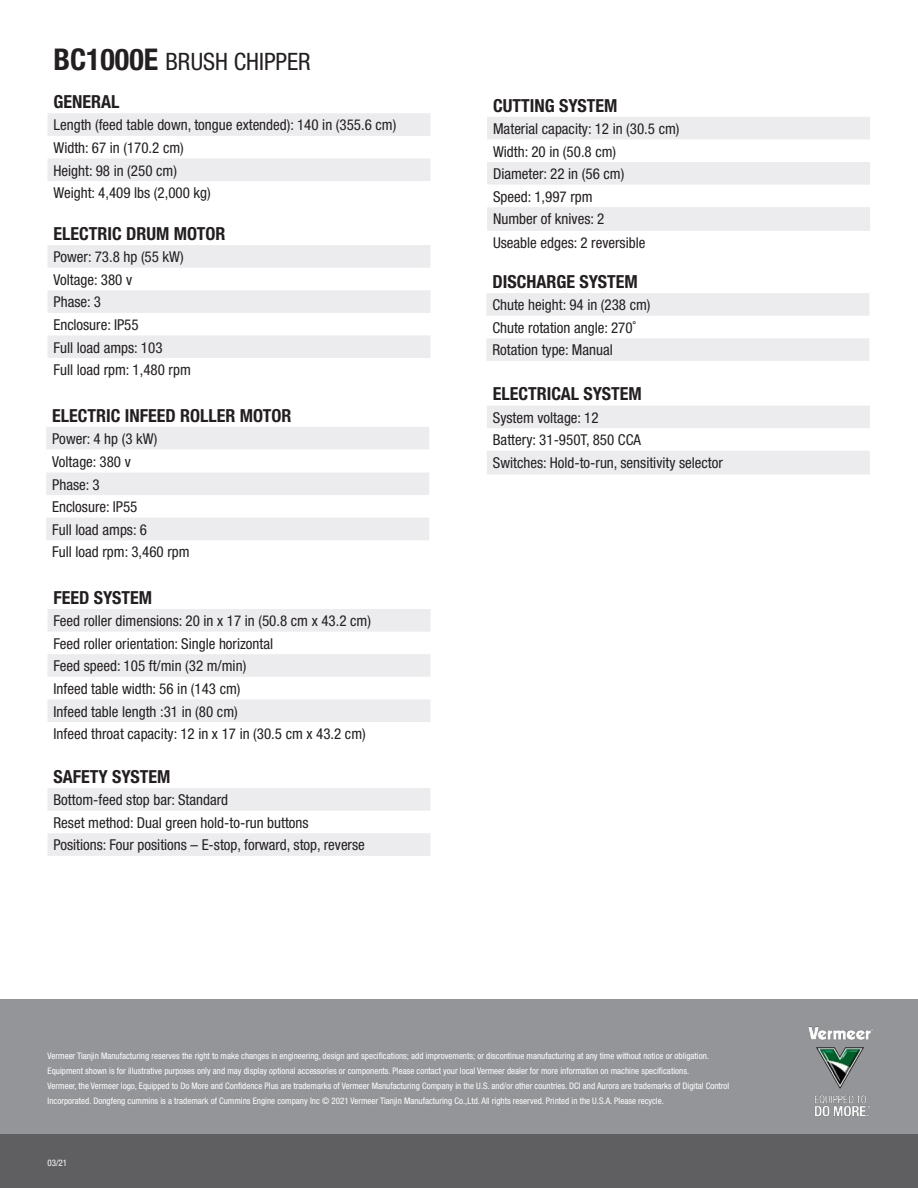
<style>
.page{position:relative;width:918px;height:1188px;background:#fff}
.page>*{position:absolute;margin:0;border:0;box-sizing:border-box;transform-origin:0 0}
.t1{font:condensed 24px "Helvetica Neue LT Std";color:#231f20}
.t2{font:700 condensed 18px "Helvetica Neue LT Std";color:#231f20}
.t3{font:condensed 15px "Helvetica Neue LT Std";color:#231f20}
.t4{font:condensed 9px/15px "Helvetica Neue LT Std";color:#fff}
.s1{font-weight:700;font-size:30px}
</style>
<div class="page">
<svg style="left:48px;top:113px;width:382px;height:68px"></svg>
<svg style="left:48px;top:245px;width:382px;height:113px"></svg>
<svg style="left:487px;top:117px;width:383px;height:114px;fill:#ececee"></svg>
<svg style="left:486px;top:293px;width:383px;height:68px"></svg>
<svg style="left:48px;top:788px;width:382px;height:68px"></svg>
<svg style="left:48px;top:609px;width:382px;height:113px"></svg>
<svg style="left:487px;top:406px;width:383px;height:68px"></svg>
<svg style="left:46px;top:427px;width:383px;height:113px"></svg>
<div style="left:0;top:999px;width:918px;height:151px;background:#939598"></div>
<img style="left:808px;top:1026px;width:65px;height:91px">
<div style="left:0;top:1134px;width:918px;height:54px;background:#5f5f62"></div>
<p class="t1" style="left:53px;top:48px;width:259px"><span class="s1">BC1000E</span> BRUSH CHIPPER</p>
<p class="t2" style="left:54px;top:91px;width:68px">GENERAL</p>
<p class="t3" style="left:54px;top:116px;width:344px">Length (feed table down, tongue extended): 140 in (355.6 cm)</p>
<p class="t3" style="left:54px;top:139px;width:132px">Width: 67 in (170.2 cm)</p>
<p class="t3" style="left:54px;top:162px;width:125px">Height: 98 in (250 cm)</p>
<p class="t3" style="left:54px;top:184px;width:159px">Weight: 4,409 lbs (2,000 kg)</p>
<p class="t2" style="left:54px;top:223px;width:173px">ELECTRIC DRUM MOTOR</p>
<p class="t3" style="left:54px;top:248px;width:132px">Power: 73.8 hp (55 kW)</p>
<p class="t3" style="left:54px;top:271px;width:80px">Voltage: 380 v</p>
<p class="t3" style="left:54px;top:293px;width:49px">Phase: 3</p>
<p class="t3" style="left:54px;top:316px;width:87px">Enclosure: IP55</p>
<p class="t3" style="left:54px;top:339px;width:111px">Full load amps: 103</p>
<p class="t3" style="left:54px;top:361px;width:139px">Full load rpm: 1,480 rpm</p>
<p class="t2" style="left:52px;top:404px;width:241px">ELECTRIC INFEED ROLLER MOTOR</p>
<p class="t3" style="left:52px;top:430px;width:107px">Power: 4 hp (3 kW)</p>
<p class="t3" style="left:52px;top:453px;width:80px">Voltage: 380 v</p>
<p class="t3" style="left:52px;top:476px;width:49px">Phase: 3</p>
<p class="t3" style="left:52px;top:498px;width:87px">Enclosure: IP55</p>
<p class="t3" style="left:52px;top:521px;width:96px">Full load amps: 6</p>
<p class="t3" style="left:52px;top:543px;width:139px">Full load rpm: 3,460 rpm</p>
<p class="t2" style="left:54px;top:586px;width:100px">FEED SYSTEM</p>
<p class="t3" style="left:54px;top:612px;width:319px">Feed roller dimensions: 20 in x 17 in (50.8 cm x 43.2 cm)</p>
<p class="t3" style="left:54px;top:635px;width:221px">Feed roller orientation: Single horizontal</p>
<p class="t3" style="left:54px;top:657px;width:194px">Feed speed: 105 ft/min (32 m/min)</p>
<p class="t3" style="left:54px;top:680px;width:189px">Infeed table width: 56 in (143 cm)</p>
<p class="t3" style="left:54px;top:703px;width:186px">Infeed table length :31 in (80 cm)</p>
<p class="t3" style="left:54px;top:725px;width:314px">Infeed throat capacity: 12 in x 17 in (30.5 cm x 43.2 cm)</p>
<p class="t2" style="left:54px;top:766px;width:118px">SAFETY SYSTEM</p>
<p class="t3" style="left:54px;top:791px;width:176px">Bottom-feed stop bar: Standard</p>
<p class="t3" style="left:54px;top:814px;width:257px">Reset method: Dual green hold-to-run buttons</p>
<p class="t3" style="left:54px;top:836px;width:313px">Positions: Four positions – E-stop, forward, stop, reverse</p>
<p class="t2" style="left:493px;top:94px;width:126px">CUTTING SYSTEM</p>
<p class="t3" style="left:493px;top:120px;width:188px">Material capacity: 12 in (30.5 cm)</p>
<p class="t3" style="left:493px;top:143px;width:125px">Width: 20 in (50.8 cm)</p>
<p class="t3" style="left:493px;top:165px;width:133px">Diameter: 22 in (56 cm)</p>
<p class="t3" style="left:493px;top:188px;width:101px">Speed: 1,997 rpm</p>
<p class="t3" style="left:493px;top:210px;width:113px">Number of knives: 2</p>
<p class="t3" style="left:493px;top:234px;width:154px">Useable edges: 2 reversible</p>
<p class="t2" style="left:492px;top:271px;width:147px">DISCHARGE SYSTEM</p>
<p class="t3" style="left:492px;top:296px;width:160px">Chute height: 94 in (238 cm)</p>
<p class="t3" style="left:492px;top:319px;width:145px">Chute rotation angle: 270˚</p>
<p class="t3" style="left:492px;top:341px;width:122px">Rotation type: Manual</p>
<p class="t2" style="left:493px;top:383px;width:150px">ELECTRICAL SYSTEM</p>
<p class="t3" style="left:493px;top:409px;width:107px">System voltage: 12</p>
<p class="t3" style="left:493px;top:431px;width:150px">Battery: 31-950T, 850 CCA</p>
<p class="t3" style="left:493px;top:454px;width:232px">Switches: Hold-to-run, sensitivity selector</p>
<p class="t4" style="left:48px;top:1048px;width:663px">Vermeer Tianjin Manufacturing reserves the right to make changes in engineering, design and specifications; add improvements; or discontinue manufacturing at any time without notice or obligation.</p>
<p class="t4" style="left:48px;top:1063px;width:643px">Equipment shown is for illustrative purposes only and may display optional accessories or components. Please contact your local Vermeer dealer for more information on machine specifications.</p>
<p class="t4" style="left:48px;top:1078px;width:683px">Vermeer, the Vermeer logo, Equipped to Do More and Confidence Plus are trademarks of Vermeer Manufacturing Company in the U.S. and/or other countries. DCI and Aurora are trademarks of Digital Control<br>Incorporated. Dongfeng cummins is a trademark of Cummins Engine company Inc © 2021 Vermeer Tianjin Manufacturing Co.,Ltd. All rights reserved. Printed in the U.S.A. Please recycle.</p>
<p class="t4" style="left:48px;top:1155px;width:21px">03/21</p>
</div>
